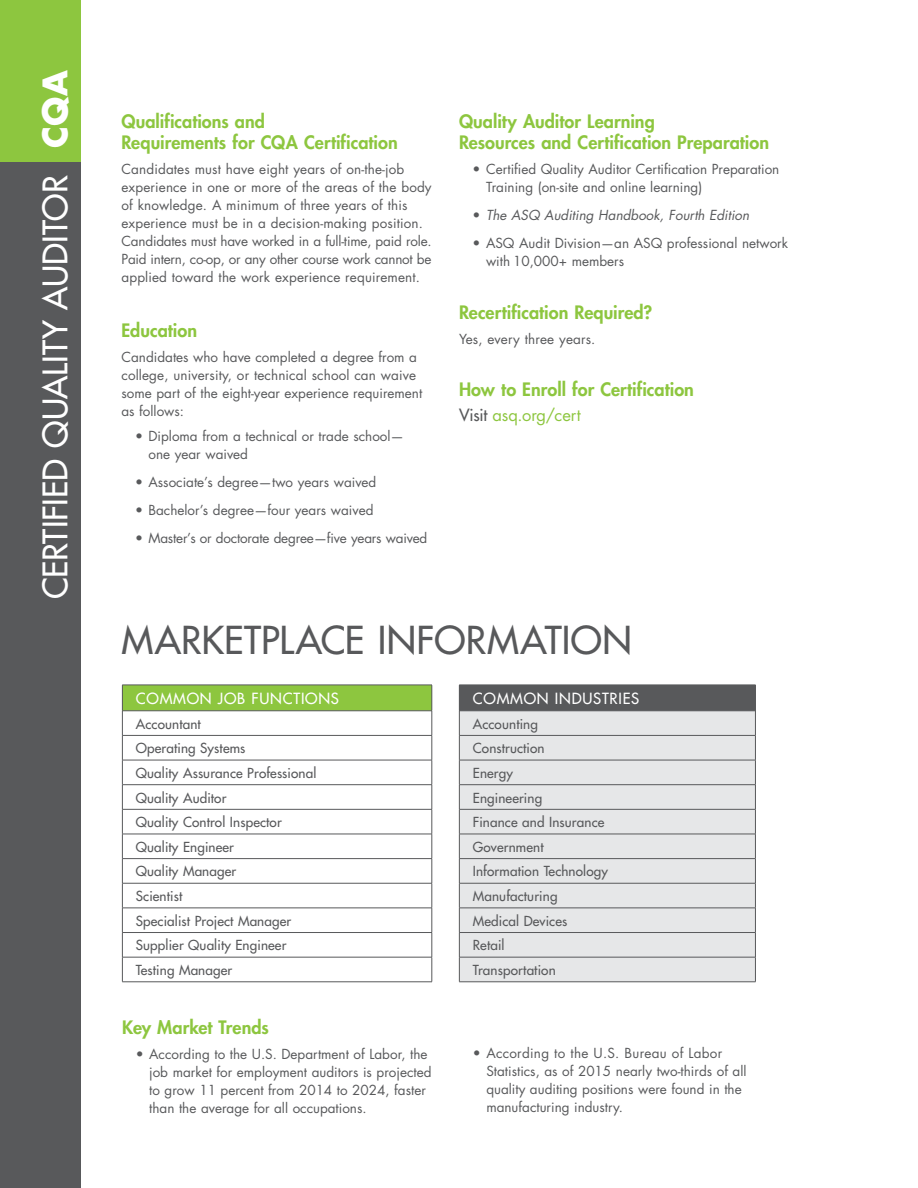
<style>
.page{position:relative;width:918px;height:1188px;background:#fff}
.page>*{position:absolute;margin:0;border:0;box-sizing:border-box;transform-origin:0 0}
.t1{font:500 37.5px "Futura Std";letter-spacing:.005em;color:#58595b}
.t2{font:500 33px "Futura Std";color:#fff}
.t3{font:800 18px/21px "Futura Std";color:#8dc63f}
.t4{font:16.5px "Futura Std";color:#8dc63f}
.t5{font:500 15px "Futura Std";letter-spacing:.05em;color:#fff}
.t6{font:13.5px/18px "Futura Std";color:#58595b}
.t7{font:500 13.5px/24.6px "Futura Std";letter-spacing:.01em;color:#58595b}
.t8{font:italic 13.5px "Futura Std";color:#58595b}
.s1{font-weight:700}
.s2{font-style:normal}
.s3{font-weight:500;color:#58595b}
</style>
<div class="page">
<div style="left:122px;top:685px;width:310px;height:26px;background:#8dc63f"></div>
<svg style="left:123px;top:712px;width:309px;height:270px"></svg>
<hr style="left:122px;top:735px;width:310px;height:1px;background:#58595b">
<hr style="left:122px;top:760px;width:310px;height:1px;background:#58595b">
<hr style="left:122px;top:784px;width:310px;height:1px;background:#58595b">
<hr style="left:122px;top:809px;width:310px;height:1px;background:#58595b">
<hr style="left:122px;top:834px;width:310px;height:1px;background:#58595b">
<hr style="left:122px;top:858px;width:310px;height:1px;background:#58595b">
<hr style="left:122px;top:883px;width:310px;height:1px;background:#58595b">
<hr style="left:122px;top:908px;width:310px;height:1px;background:#58595b">
<hr style="left:122px;top:932px;width:310px;height:1px;background:#58595b">
<hr style="left:122px;top:957px;width:310px;height:1px;background:#58595b">
<hr style="left:122px;top:982px;width:310px;height:1px;background:#58595b">
<hr style="left:122px;top:685px;width:310px;height:1px;background:#58595b">
<svg style="left:122px;top:685px;width:1px;height:297px"></svg>
<svg style="left:432px;top:685px;width:1px;height:297px"></svg>
<hr style="left:122px;top:711px;width:310px;height:1px;background:#58595b">
<div style="left:0;top:0;width:81px;height:1188px;background:#58595b"></div>
<div style="left:0;top:0;width:81px;height:162px;background:#8dc63f"></div>
<div style="left:459px;top:685px;width:296px;height:26px;background:#58595b"></div>
<div style="left:460px;top:712px;width:295px;height:270px;background:#e6e7e8"></div>
<hr style="left:459px;top:735px;width:297px;height:1px;background:#58595b">
<hr style="left:459px;top:760px;width:297px;height:1px;background:#58595b">
<hr style="left:459px;top:784px;width:297px;height:1px;background:#58595b">
<hr style="left:459px;top:809px;width:297px;height:1px;background:#58595b">
<hr style="left:459px;top:834px;width:297px;height:1px;background:#58595b">
<hr style="left:459px;top:858px;width:297px;height:1px;background:#58595b">
<hr style="left:459px;top:883px;width:297px;height:1px;background:#58595b">
<hr style="left:459px;top:908px;width:297px;height:1px;background:#58595b">
<hr style="left:459px;top:932px;width:297px;height:1px;background:#58595b">
<hr style="left:459px;top:957px;width:297px;height:1px;background:#58595b">
<hr style="left:459px;top:982px;width:297px;height:1px;background:#58595b">
<svg style="left:459px;top:712px;width:1px;height:270px"></svg>
<svg style="left:755px;top:685px;width:1px;height:297px"></svg>
<hr style="left:459px;top:711px;width:297px;height:1px;background:#58595b">
<h2 class="t2" style="left:35px;top:599px;width:531px;rotate:-90deg">CERTIFIED QUALITY AUDITOR <span class="s1">CQA</span></h2>
<h3 class="t3" style="left:122px;top:111px;width:278px">Qualifications and<br>Requirements for CQA Certification</h3>
<p class="t6" style="left:122px;top:160px;width:312px">Candidates must have eight years of on-the-job experience in one or more of the areas of the body of knowledge. A minimum of three years of this experience must be in a decision-making position.<br>Candidates must have worked in a full-time, paid role.<br>Paid intern, co-op, or any other course work cannot be applied toward the work experience requirement.</p>
<h3 class="t3" style="left:122px;top:320px;width:77px">Education</h3>
<p class="t6" style="left:122px;top:348px;width:302px">Candidates who have completed a degree from a college, university, or technical school can waive some part of the eight-year experience requirement as follows:</p>
<p class="t6" style="left:148px;top:428px;width:257px;text-indent:-14px">• Diploma from a technical or trade school— one year waived</p>
<p class="t6" style="left:135px;top:474px;width:243px">• Associate’s degree—two years waived</p>
<p class="t6" style="left:135px;top:502px;width:240px">• Bachelor’s degree—four years waived</p>
<p class="t6" style="left:135px;top:529px;width:294px">• Master’s or doctorate degree—five years waived</p>
<h3 class="t3" style="left:459px;top:111px;width:312px">Quality Auditor Learning<br>Resources and Certification Preparation</h3>
<p class="t6" style="left:486px;top:160px;width:295px;text-indent:-14px">• Certified Quality Auditor Certification Preparation<br>Training (on-site and online learning)</p>
<p class="t8" style="left:472px;top:206px;width:278px"><span class="s2">•</span> The ASQ Auditing Handbook, Fourth Edition</p>
<p class="t6" style="left:486px;top:234px;width:304px;text-indent:-14px">• ASQ Audit Division—an ASQ professional network with 10,000+ members</p>
<h3 class="t3" style="left:459px;top:302px;width:195px">Recertification Required?</h3>
<p class="t6" style="left:459px;top:330px;width:138px">Yes, every three years.</p>
<h3 class="t3" style="left:459px;top:379px;width:237px">How to Enroll for Certification</h3>
<p class="t4" style="left:459px;top:405px;width:123px"><span class="s3">Visit</span> asq.org/cert</p>
<h1 class="t1" style="left:122px;top:616px;width:512px">MARKETPLACE INFORMATION</h1>
<p class="t5" style="left:136px;top:689px;width:205px">COMMON JOB FUNCTIONS</p>
<p class="t7" style="left:136px;top:711px;width:182px">Accountant<br>Operating Systems<br>Quality Assurance Professional<br>Quality Auditor<br>Quality Control Inspector<br>Quality Engineer<br>Quality Manager<br>Scientist<br>Specialist Project Manager<br>Supplier Quality Engineer<br>Testing Manager</p>
<p class="t5" style="left:473px;top:689px;width:168px">COMMON INDUSTRIES</p>
<p class="t7" style="left:473px;top:711px;width:137px">Accounting<br>Construction<br>Energy<br>Engineering<br>Finance and Insurance<br>Government<br>Information Technology<br>Manufacturing<br>Medical Devices<br>Retail<br>Transportation</p>
<h3 class="t3" style="left:122px;top:1017px;width:148px">Key Market Trends</h3>
<p class="t6" style="left:149px;top:1045px;width:284px;text-indent:-14px">• According to the U.S. Department of Labor, the job market for employment auditors is projected to grow 11 percent from 2014 to 2024, faster than the average for all occupations.</p>
<p class="t6" style="left:486px;top:1044px;width:262px;text-indent:-14px">• According to the U.S. Bureau of Labor Statistics, as of 2015 nearly two-thirds of all quality auditing positions were found in the manufacturing industry.</p>
</div>
